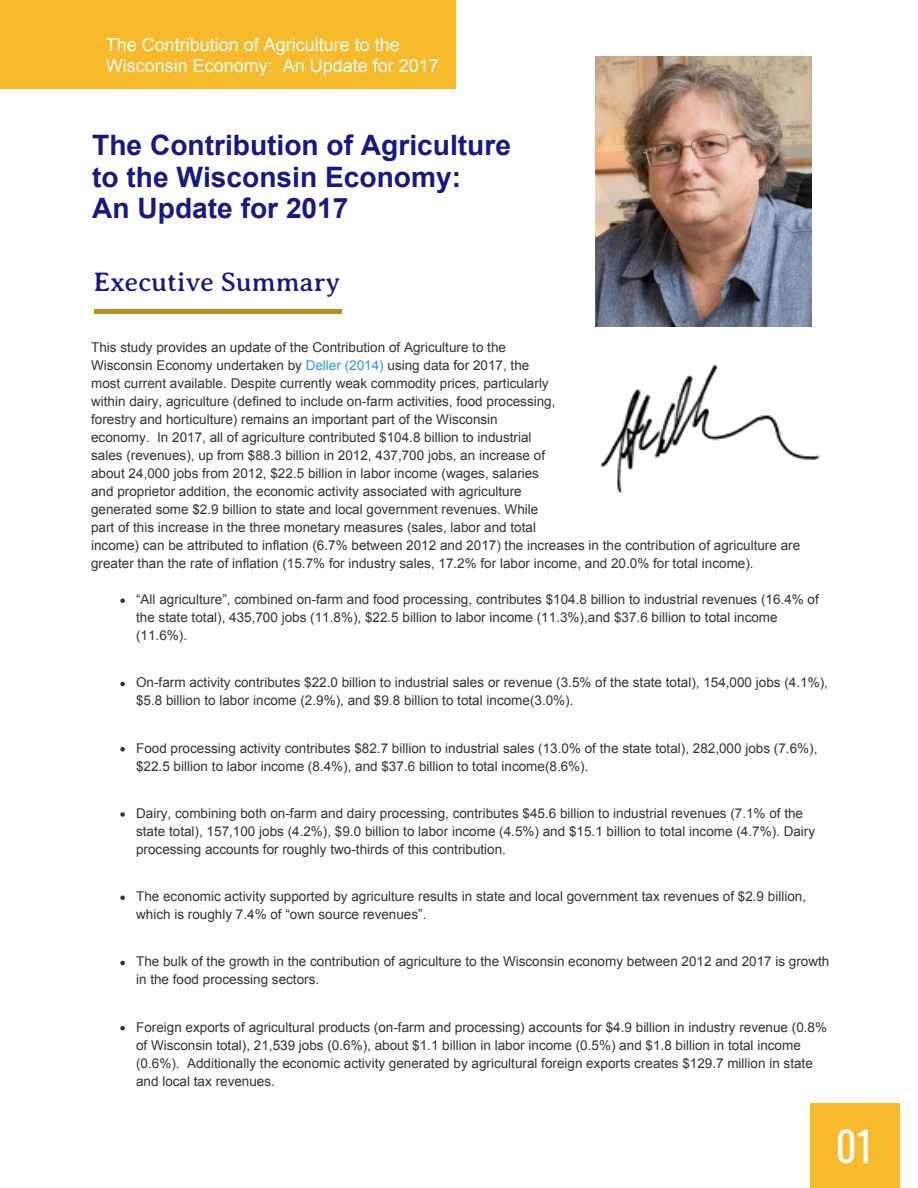
<style>
.page{position:relative;width:918px;height:1188px;background:#fff}
.page>*{position:absolute;margin:0;border:0;box-sizing:border-box;transform-origin:0 0}
.t1{font:40.5px "Oswald";color:#fff}
.t2{font:700 28.2px/31.5px "Arial";color:#171887}
.t3{font:27px "Averia Serif Libre";color:#171887}
.t4{font:18px/21.3px "Arial";color:#fff}
.t5{font:13.5px/18px "Arial";color:#333}
.s1{color:#2d95ec}
</style>
<div class="page">
<div style="left:810px;top:1104px;width:90px;height:84px;background:#f6ba2a"></div>
<div style="left:0;top:0;width:456px;height:89px;background:#f6ba2a"></div>
<div style="left:95px;top:309px;width:247px;height:5px;background:#bc8e20"></div>
<img style="left:595px;top:56px;width:216px;height:270px">
<img style="left:601px;top:364px;width:219px;height:129px">
<svg style="left:120px;top:598px;width:5px;height:5px"></svg>
<svg style="left:120px;top:682px;width:5px;height:4px"></svg>
<svg style="left:120px;top:747px;width:5px;height:5px"></svg>
<svg style="left:120px;top:812px;width:5px;height:5px"></svg>
<svg style="left:120px;top:896px;width:5px;height:4px"></svg>
<svg style="left:120px;top:961px;width:5px;height:4px"></svg>
<svg style="left:120px;top:1026px;width:5px;height:4px"></svg>
<h3 class="t4" style="left:106px;top:34px;width:335px">The Contribution of Agriculture to the<br>Wisconsin Economy: An Update for 2017</h3>
<h2 class="t2" style="left:92px;top:130px;width:420px">The Contribution of Agriculture to the Wisconsin Economy:<br>An Update for 2017</h2>
<h3 class="t3" style="left:93px;top:267px;width:248px">Executive Summary</h3>
<p class="t5" style="left:91px;top:339px;width:466px">This study provides an update of the Contribution of Agriculture to the Wisconsin Economy undertaken by <span class="s1">Deller (2014)</span> using data for 2017, the most current available. Despite currently weak commodity prices, particularly within dairy, agriculture (defined to include on-farm activities, food processing, forestry and horticulture) remains an important part of the Wisconsin economy. In 2017, all of agriculture contributed $104.8 billion to industrial sales (revenues), up from $88.3 billion in 2012, 437,700 jobs, an increase of about 24,000 jobs from 2012, $22.5 billion in labor income (wages, salaries and proprietor addition, the economic activity associated with agriculture generated some $2.9 billion to state and local government revenues. While part of this increase in the three monetary measures (sales, labor and total</p>
<p class="t5" style="left:91px;top:537px;width:711px">income) can be attributed to inflation (6.7% between 2012 and 2017) the increases in the contribution of agriculture are greater than the rate of inflation (15.7% for industry sales, 17.2% for labor income, and 20.0% for total income).</p>
<p class="t5" style="left:136px;top:591px;width:684px">“All agriculture”, combined on-farm and food processing, contributes $104.8 billion to industrial revenues (16.4% of the state total), 435,700 jobs (11.8%), $22.5 billion to labor income (11.3%),and $37.6 billion to total income (11.6%).</p>
<p class="t5" style="left:136px;top:674px;width:693px">On-farm activity contributes $22.0 billion to industrial sales or revenue (3.5% of the state total), 154,000 jobs (4.1%), $5.8 billion to labor income (2.9%), and $9.8 billion to total income(3.0%).</p>
<p class="t5" style="left:136px;top:739px;width:683px">Food processing activity contributes $82.7 billion to industrial sales (13.0% of the state total), 282,000 jobs (7.6%), $22.5 billion to labor income (8.4%), and $37.6 billion to total income(8.6%).</p>
<p class="t5" style="left:136px;top:804px;width:681px">Dairy, combining both on-farm and dairy processing, contributes $45.6 billion to industrial revenues (7.1% of the state total), 157,100 jobs (4.2%), $9.0 billion to labor income (4.5%) and $15.1 billion to total income (4.7%). Dairy processing accounts for roughly two-thirds of this contribution.</p>
<p class="t5" style="left:136px;top:888px;width:672px">The economic activity supported by agriculture results in state and local government tax revenues of $2.9 billion, which is roughly 7.4% of “own source revenues”.</p>
<p class="t5" style="left:136px;top:953px;width:695px">The bulk of the growth in the contribution of agriculture to the Wisconsin economy between 2012 and 2017 is growth in the food processing sectors.</p>
<p class="t5" style="left:136px;top:1018px;width:693px">Foreign exports of agricultural products (on-farm and processing) accounts for $4.9 billion in industry revenue (0.8% of Wisconsin total), 21,539 jobs (0.6%), about $1.1 billion in labor income (0.5%) and $1.8 billion in total income (0.6%). Additionally the economic activity generated by agricultural foreign exports creates $129.7 million in state and local tax revenues.</p>
<h1 class="t1" style="left:836px;top:1111px;width:38px">01</h1>
</div>
